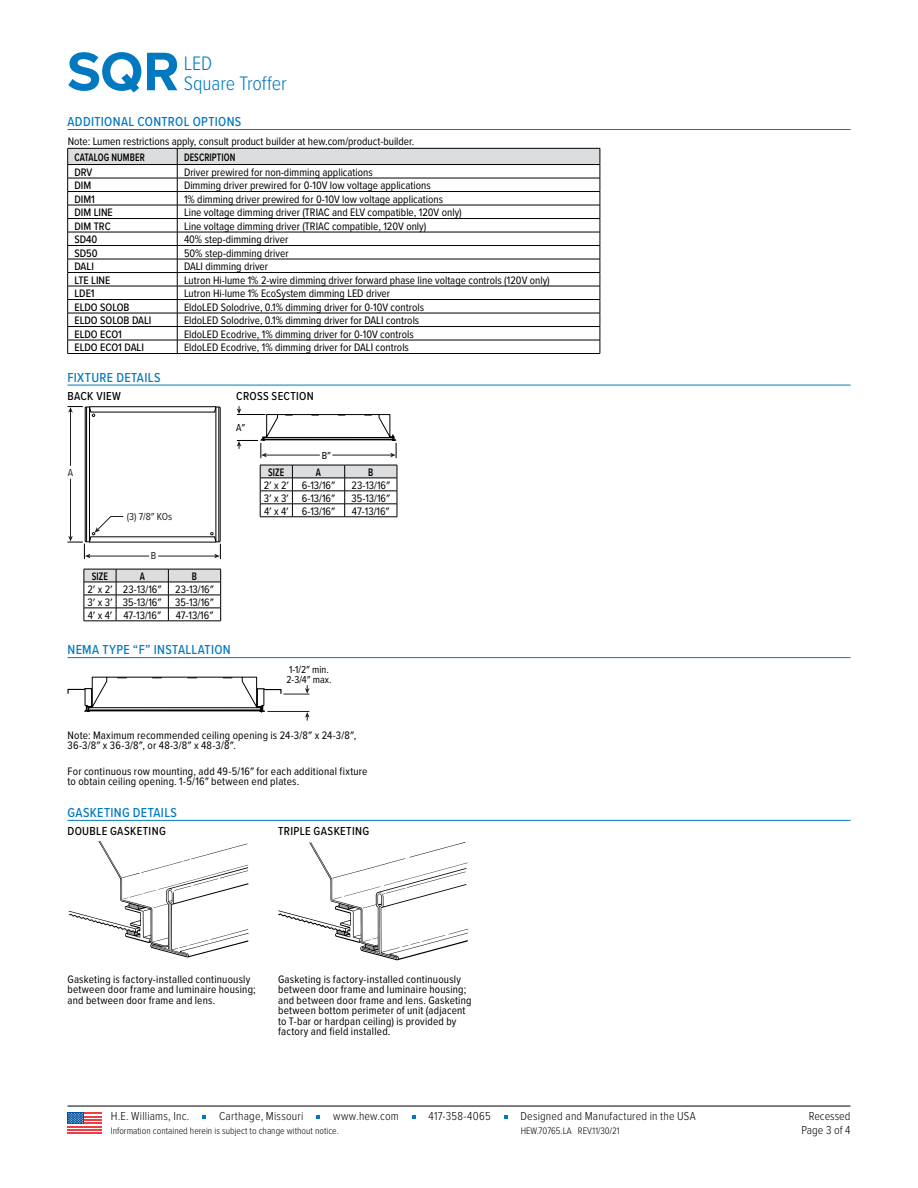
<style>
.page{position:relative;width:918px;height:1188px;background:#fff}
.page>*{position:absolute;margin:0;border:0;box-sizing:border-box;transform-origin:0 0}
.t1{font:700 56.25px "Proxima Nova";color:#0079c1}
.t2{font:300 20.25px/20.2px "Proxima Nova Cond";letter-spacing:-.005em;color:#0079c1}
.t3{font:500 13.5px "Proxima Nova Cond";letter-spacing:.025em;color:#0079c1}
.t4{font:300 12px "Proxima Nova Cond";letter-spacing:.015em;color:#000}
.t5{font:500 12px "Proxima Nova Cond";letter-spacing:.03em;color:#000}
.t6{font:11.25px/12.9px "Proxima Nova Cond";color:#000;text-align:justify}
.t7{font:11.25px/10.5px "Proxima Nova Cond";letter-spacing:.02em;color:#000}
.t8{font:500 11.25px "Proxima Nova Cond";color:#000}
.t9{font:600 11.25px "Proxima Nova Cond";letter-spacing:.01em;color:#000;scale:.85 1}
.t10{font:10.5px/9.8px "Proxima Nova Cond";color:#000}
.t11{font:10.5px "Proxima Nova Cond";color:#221f20}
.t12{font:300 9.75px "Proxima Nova Cond";color:#000}
</style>
<div class="page">
<hr style="left:68px;top:129px;width:782px;height:1px;background:#0079c1">
<hr style="left:68px;top:385px;width:782px;height:1px;background:#0079c1">
<hr style="left:68px;top:657px;width:782px;height:1px;background:#0079c1">
<hr style="left:68px;top:820px;width:782px;height:1px;background:#0079c1">
<svg style="left:68px;top:148px;width:533px;height:205px"></svg>
<hr style="left:68px;top:353px;width:109px;height:1px;background:#000">
<hr style="left:177px;top:353px;width:423px;height:1px;background:#000">
<svg style="left:68px;top:406px;width:153px;height:153px"></svg>
<svg style="left:237px;top:406px;width:160px;height:52px"></svg>
<svg style="left:260px;top:465px;width:138px;height:52px"></svg>
<hr style="left:260px;top:517px;width:32px;height:1px;background:#000">
<hr style="left:292px;top:517px;width:53px;height:1px;background:#000">
<hr style="left:345px;top:517px;width:52px;height:1px;background:#000">
<svg style="left:84px;top:569px;width:137px;height:52px"></svg>
<hr style="left:84px;top:621px;width:32px;height:1px;background:#000">
<hr style="left:116px;top:621px;width:52px;height:1px;background:#000">
<hr style="left:168px;top:621px;width:53px;height:1px;background:#000">
<svg style="left:68px;top:677px;width:242px;height:44px"></svg>
<svg style="left:68px;top:841px;width:181px;height:117px"></svg>
<svg style="left:278px;top:842px;width:191px;height:118px"></svg>
<hr style="left:68px;top:1106px;width:782px;height:1px;background:#000">
<svg style="left:202px;top:1116px;width:4px;height:3px"></svg>
<svg style="left:316px;top:1116px;width:4px;height:3px"></svg>
<svg style="left:412px;top:1116px;width:4px;height:3px"></svg>
<div style="left:68px;top:1112px;width:34px;height:22px;background:linear-gradient(to right,#fff,#fff)"></div>
<hr style="left:68px;top:1126px;width:34px;height:1px;background:#ef3e42">
<hr style="left:68px;top:1129px;width:34px;height:2px;background:#ef3e42">
<hr style="left:68px;top:1132px;width:34px;height:2px;background:#ef3e42">
<hr style="left:68px;top:1122px;width:34px;height:2px;background:#ef3e42">
<hr style="left:68px;top:1119px;width:34px;height:2px;background:#ef3e42">
<hr style="left:68px;top:1116px;width:34px;height:1px;background:#ef3e42">
<hr style="left:68px;top:1112px;width:34px;height:2px;background:#ef3e42">
<div style="left:68px;top:1112px;width:16px;height:12px;background:#00529c"></div>
<svg style="left:68px;top:1113px;width:15px;height:11px"></svg>
<h1 class="t1" style="left:67px;top:30px;width:114px">SQR</h1>
<h2 class="t2" style="left:184px;top:52px;width:104px">LED<br>Square Troffer</h2>
<p class="t3" style="left:68px;top:112px;width:175px">ADDITIONAL CONTROL OPTIONS</p>
<p class="t6" style="left:68px;top:134px;width:348px">Note: Lumen restrictions apply, consult product builder at hew.com/product-builder.</p>
<p class="t9" style="left:74px;top:149px;width:84px">CATALOG NUMBER</p>
<p class="t9" style="left:184px;top:149px;width:62px">DESCRIPTION</p>
<p class="t8" style="left:74px;top:164px;width:20px">DRV</p>
<p class="t6" style="left:184px;top:165px;width:190px">Driver prewired for non-dimming applications</p>
<p class="t8" style="left:74px;top:177px;width:18px">DIM</p>
<p class="t6" style="left:184px;top:179px;width:248px">Dimming driver prewired for 0-10V low voltage applications</p>
<p class="t8" style="left:74px;top:191px;width:22px">DIM1</p>
<p class="t6" style="left:184px;top:192px;width:261px">1% dimming driver prewired for 0-10V low voltage applications</p>
<p class="t8" style="left:74px;top:204px;width:40px">DIM LINE</p>
<p class="t6" style="left:184px;top:206px;width:279px">Line voltage dimming driver (TRIAC and ELV compatible, 120V only)</p>
<p class="t8" style="left:74px;top:218px;width:38px">DIM TRC</p>
<p class="t6" style="left:184px;top:219px;width:244px">Line voltage dimming driver (TRIAC compatible, 120V only)</p>
<p class="t8" style="left:74px;top:231px;width:25px">SD40</p>
<p class="t6" style="left:184px;top:233px;width:106px">40% step-dimming driver</p>
<p class="t8" style="left:74px;top:245px;width:25px">SD50</p>
<p class="t6" style="left:184px;top:246px;width:106px">50% step-dimming driver</p>
<p class="t8" style="left:74px;top:258px;width:21px">DALI</p>
<p class="t6" style="left:184px;top:260px;width:86px">DALI dimming driver</p>
<p class="t8" style="left:74px;top:272px;width:37px">LTE LINE</p>
<p class="t6" style="left:184px;top:273px;width:367px">Lutron Hi-lume 1% 2-wire dimming driver forward phase line voltage controls (120V only)</p>
<p class="t8" style="left:74px;top:285px;width:22px">LDE1</p>
<p class="t6" style="left:184px;top:287px;width:208px">Lutron Hi-lume 1% EcoSystem dimming LED driver</p>
<p class="t8" style="left:74px;top:299px;width:57px">ELDO SOLOB</p>
<p class="t6" style="left:184px;top:300px;width:242px">EldoLED Solodrive, 0.1% dimming driver for 0-10V controls</p>
<p class="t8" style="left:74px;top:312px;width:79px">ELDO SOLOB DALI</p>
<p class="t6" style="left:184px;top:314px;width:237px">EldoLED Solodrive, 0.1% dimming driver for DALI controls</p>
<p class="t8" style="left:74px;top:326px;width:49px">ELDO ECO1</p>
<p class="t6" style="left:184px;top:327px;width:231px">EldoLED Ecodrive, 1% dimming driver for 0-10V controls</p>
<p class="t8" style="left:74px;top:339px;width:71px">ELDO ECO1 DALI</p>
<p class="t6" style="left:184px;top:341px;width:226px">EldoLED Ecodrive, 1% dimming driver for DALI controls</p>
<p class="t3" style="left:68px;top:367px;width:95px">FIXTURE DETAILS</p>
<p class="t5" style="left:68px;top:387px;width:55px">BACK VIEW</p>
<p class="t5" style="left:236px;top:387px;width:79px">CROSS SECTION</p>
<p class="t11" style="left:68px;top:465px;width:7px">A</p>
<p class="t11" style="left:127px;top:508px;width:47px">(3) 7/8″ KOs</p>
<p class="t11" style="left:151px;top:548px;width:7px">B</p>
<p class="t10" style="left:236px;top:422px;width:11px">A″</p>
<p class="t9" style="left:92px;top:568px;width:21px">SIZE</p>
<p class="t9" style="left:140px;top:568px;width:8px">A</p>
<p class="t9" style="left:192px;top:568px;width:8px">B</p>
<p class="t6" style="left:87px;top:582px;width:128px">2′ x 2′ 23-13/16″ 23-13/16″ 3′ x 3′ 35-13/16″ 35-13/16″ 4′ x 4′ 47-13/16″</p>
<p class="t6" style="left:176px;top:608px;width:39px">47-13/16″</p>
<p class="t3" style="left:68px;top:640px;width:165px">NEMA TYPE “F” INSTALLATION</p>
<p class="t10" style="left:322px;top:450px;width:11px">B″</p>
<p class="t9" style="left:268px;top:464px;width:21px">SIZE</p>
<p class="t9" style="left:316px;top:464px;width:8px">A</p>
<p class="t9" style="left:368px;top:464px;width:8px">B</p>
<p class="t6" style="left:264px;top:478px;width:73px">2′ x 2′ 6-13/16″</p>
<p class="t6" style="left:352px;top:478px;width:40px">23-13/16″</p>
<p class="t6" style="left:264px;top:491px;width:73px">3′ x 3′ 6-13/16″</p>
<p class="t6" style="left:352px;top:491px;width:40px">35-13/16″</p>
<p class="t6" style="left:264px;top:504px;width:73px">4′ x 4′ 6-13/16″</p>
<p class="t6" style="left:352px;top:504px;width:39px">47-13/16″</p>
<p class="t10" style="left:286px;top:664px;width:47px">1-1/2″ min.<br>2-3/4″ max.</p>
<p class="t7" style="left:68px;top:730px;width:290px">Note: Maximum recommended ceiling opening is 24-3/8″ x 24-3/8″,<br>36-3/8″ x 36-3/8″, or 48-3/8″ x 48-3/8″.</p>
<p class="t7" style="left:68px;top:765px;width:302px">For continuous row mounting, add 49-5/16″ for each additional fixture to obtain ceiling opening. 1-5/16″ between end plates.</p>
<p class="t3" style="left:68px;top:802px;width:111px">GASKETING DETAILS</p>
<p class="t5" style="left:68px;top:823px;width:100px">DOUBLE GASKETING</p>
<p class="t5" style="left:278px;top:823px;width:93px">TRIPLE GASKETING</p>
<p class="t7" style="left:68px;top:973px;width:190px">Gasketing is factory-installed continuously between door frame and luminaire housing; and between door frame and lens.</p>
<p class="t7" style="left:278px;top:973px;width:195px">Gasketing is factory-installed continuously between door frame and luminaire housing; and between door frame and lens. Gasketing between bottom perimeter of unit (adjacent to T-bar or hardpan ceiling) is provided by factory and field installed.</p>
<p class="t4" style="left:111px;top:1108px;width:80px">H.E. Williams, Inc.</p>
<p class="t4" style="left:219px;top:1108px;width:86px">Carthage, Missouri</p>
<p class="t4" style="left:333px;top:1108px;width:67px">www.hew.com</p>
<p class="t4" style="left:429px;top:1108px;width:64px">417-358-4065</p>
<p class="t4" style="left:520px;top:1108px;width:177px">Designed and Manufactured in the USA</p>
<p class="t12" style="left:111px;top:1123px;width:230px">Information contained herein is subject to change without notice.</p>
<p class="t4" style="left:809px;top:1108px;width:43px">Recessed</p>
<p class="t12" style="left:521px;top:1123px;width:100px">HEW.70765.LA REV.11/30/21</p>
<p class="t4" style="left:802px;top:1121px;width:50px">Page 3 of 4</p>
</div>
